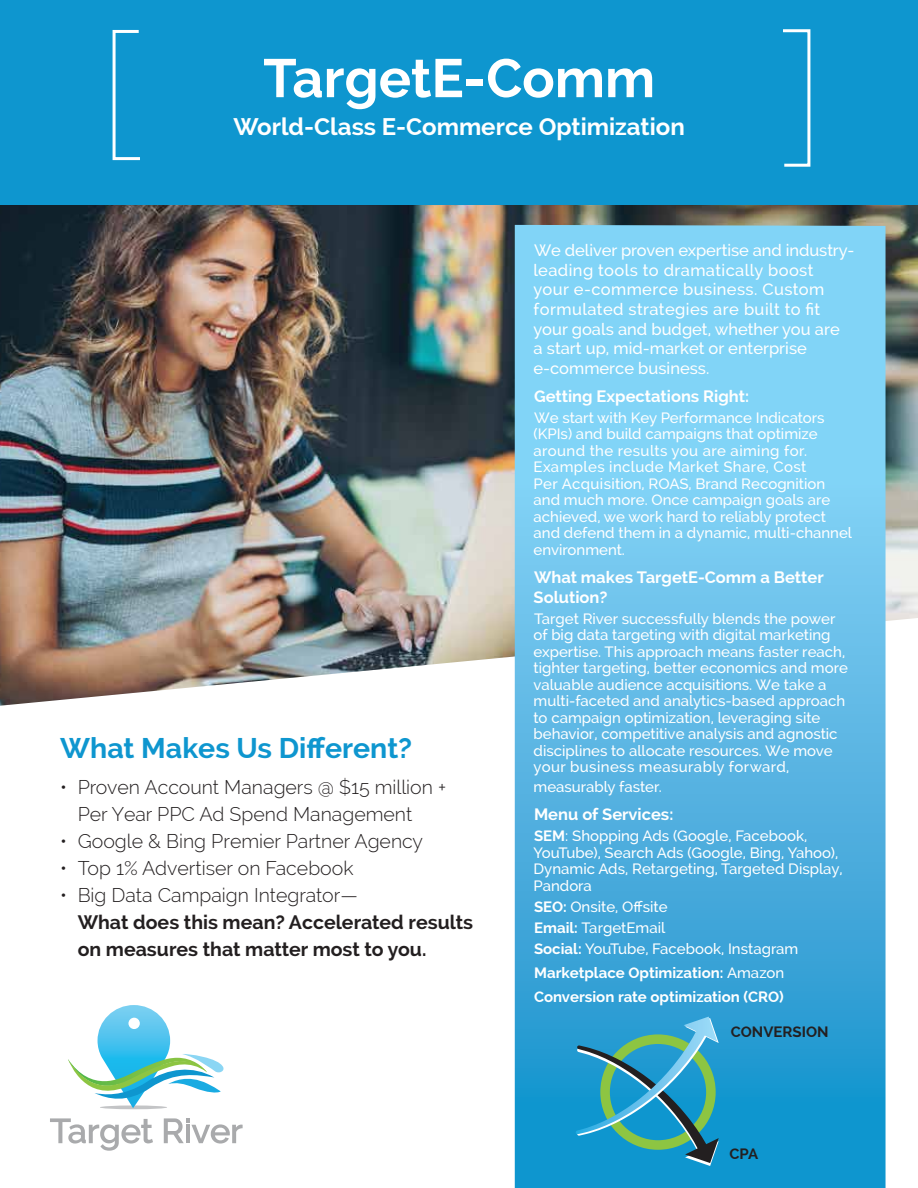
<style>
.page{position:relative;width:918px;height:1188px;background:#fff}
.page>*{position:absolute;margin:0;border:0;box-sizing:border-box;transform-origin:0 0}
.t1{font:700 54px "Raleway";color:#fff}
.t2{font:700 28.5px "Raleway";color:#0e96cf}
.t3{font:700 24px "Raleway";color:#fff}
.t4{font:300 19.5px/27px "Raleway";color:#231f20}
.t5{font:700 19.5px/27px "Raleway";color:#231f20}
.t6{font:500 16.5px/19.5px "Raleway";color:#fff}
.t7{font:700 16.5px/19.5px "Raleway";color:#fff}
.t8{font:500 15px/16.5px "Raleway";color:#fff}
.t9{font:700 15px/24px "Raleway";color:#fff}
.t10{font:700 15px "Raleway";color:#231f20}
.s1{font-weight:700}
.s2{font-weight:500}
</style>
<div class="page">
<img style="left:0;top:205px;width:918px;height:501px">
<div style="left:0;top:0;width:918px;height:205px;background:#0e96cf"></div>
<svg style="left:783px;top:29px;width:28px;height:138px"></svg>
<svg style="left:112px;top:29px;width:28px;height:132px"></svg>
<hr style="left:100px;top:1105px;width:67px;height:4px;background:#c3c4c6;border-radius:50%">
<svg style="left:50px;top:1118px;width:103px;height:33px"></svg>
<svg style="left:164px;top:1118px;width:79px;height:26px"></svg>
<svg style="left:68px;top:1005px;width:156px;height:103px"></svg>
<svg style="left:515px;top:225px;width:371px;height:963px;background:#5dbbe6"></svg>
<svg style="left:576px;top:1017px;width:143px;height:149px;background:#379db5"></svg>
<h1 class="t1" style="left:263px;top:47px;width:393px">TargetE-Comm</h1>
<h3 class="t3" style="left:234px;top:113px;width:453px">World-Class E-Commerce Optimization</h3>
<h2 class="t2" style="left:60px;top:731px;width:354px">What Makes Us Different?</h2>
<h3 class="t4" style="left:78px;top:773px;width:370px;text-indent:-18px">• Proven Account Managers @ $15 million +<br>Per Year PPC Ad Spend Management</h3>
<h3 class="t4" style="left:60px;top:827px;width:365px">• Google &amp; Bing Premier Partner Agency</h3>
<h3 class="t4" style="left:60px;top:854px;width:295px">• Top 1% Advertiser on Facebook</h3>
<h3 class="t4" style="left:60px;top:881px;width:299px">• Big Data Campaign Integrator—</h3>
<h3 class="t5" style="left:78px;top:909px;width:397px">What does this mean? Accelerated results on measures that matter most to you.</h3>
<p class="t6" style="left:534px;top:241px;width:322px">We deliver proven expertise and industry&shy;leading tools to dramatically boost<br>your e-commerce business. Custom formulated strategies are built to fit your goals and budget, whether you are<br>a start up, mid-market or enterprise e-commerce business.</p>
<p class="t7" style="left:534px;top:387px;width:217px">Getting Expectations Right:</p>
<p class="t8" style="left:534px;top:409px;width:320px">We start with Key Performance Indicators (KPIs) and build campaigns that optimize around the results you are aiming for.<br>Examples include Market Share, Cost<br>Per Acquisition, ROAS, Brand Recognition and much more. Once campaign goals are achieved, we work hard to reliably protect and defend them in a dynamic, multi-channel environment.</p>
<p class="t7" style="left:534px;top:568px;width:292px">What makes TargetE-Comm a Better<br>Solution?</p>
<p class="t8" style="left:534px;top:610px;width:316px">Target River successfully blends the power of big data targeting with digital marketing expertise. This approach means faster reach, tighter targeting, better economics and more valuable audience acquisitions. We take a multi-faceted and analytics-based approach to campaign optimization, leveraging site behavior, competitive analysis and agnostic disciplines to allocate resources. We move your business measurably forward,</p>
<p class="t8" style="left:534px;top:778px;width:130px">measurably faster.</p>
<p class="t7" style="left:534px;top:805px;width:141px">Menu of Services:</p>
<p class="t8" style="left:534px;top:828px;width:311px"><span class="s1">SEM</span>: Shopping Ads (Google, Facebook, YouTube), Search Ads (Google, Bing, Yahoo), Dynamic Ads, Retargeting, Targeted Display, Pandora</p>
<p class="t8" style="left:534px;top:896px;width:266px;line-height:21px"><span class="s1">SEO:</span> Onsite, Offsite<br><span class="s1">Email:</span> TargetEmail<br><span class="s1">Social:</span> YouTube, Facebook, Instagram</p>
<p class="t9" style="left:534px;top:961px;width:252px">Marketplace Optimization: <span class="s2">Amazon<br></span>Conversion rate optimization (CRO)</p>
<p class="t10" style="left:731px;top:1023px;width:99px">CONVERSION</p>
<p class="t10" style="left:730px;top:1146px;width:30px">CPA</p>
</div>
